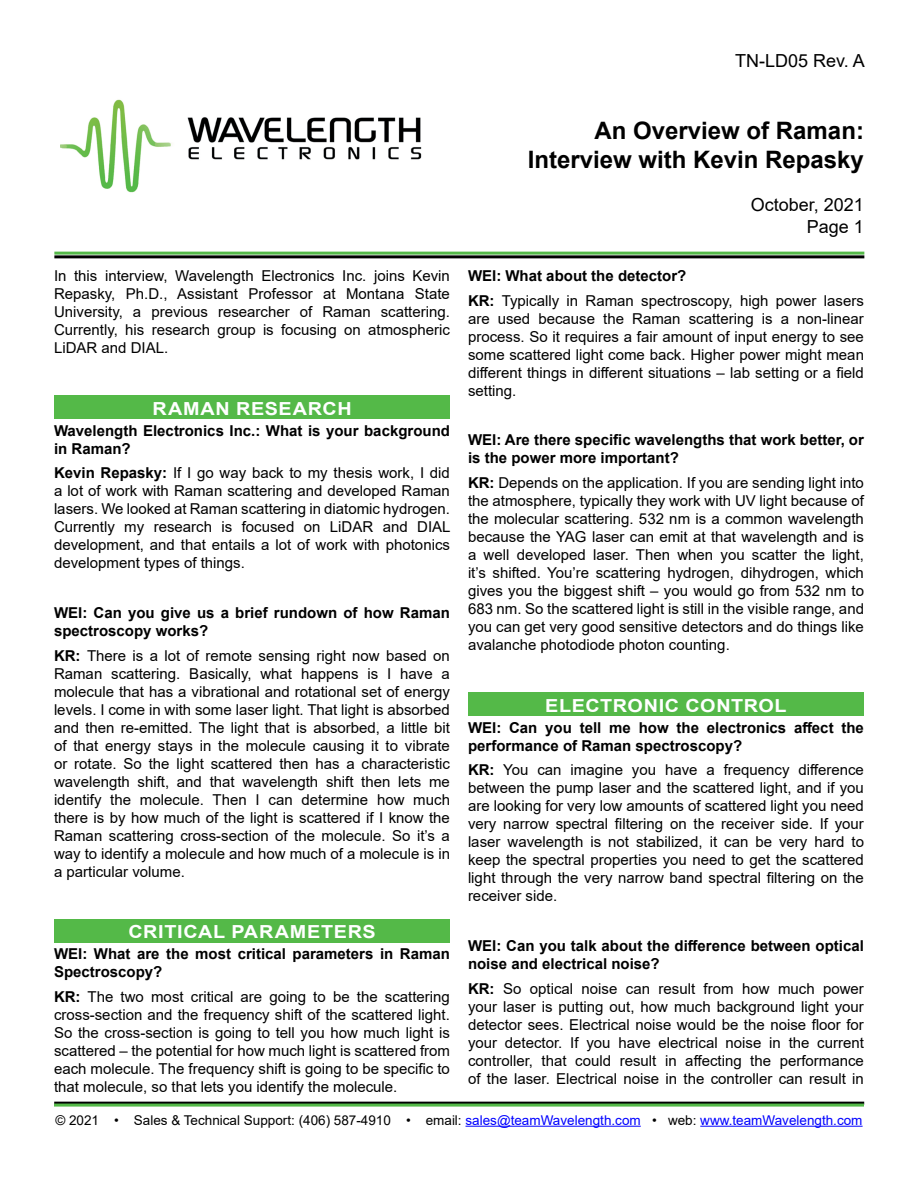
<style>
.page{position:relative;width:918px;height:1188px;background:#fff}
.page>*{position:absolute;margin:0;border:0;box-sizing:border-box;transform-origin:0 0}
.t1{font:700 24px/28.8px "Arial";color:#000;text-align:right}
.t2{font:700 18px "Arial";letter-spacing:.035em;color:#fff;scale:1.1 1}
.t3{font:18px/21.6px "Arial";color:#000;text-align:right}
.t4{font:15px/18px "Arial";color:#000;text-align:justify}
.t5{font:700 15px/18px "Arial";color:#000}
.t6{font:13.5px "Arial";color:#000}
.s1{font-weight:700}
.s2{color:#00f}
</style>
<div class="page">
<hr style="left:466px;top:1126px;width:175px;height:1px;background:#00f">
<hr style="left:700px;top:1126px;width:163px;height:1px;background:#00f">
<hr style="left:54px;top:1102px;width:810px;height:3px;background:#000">
<hr style="left:54px;top:1104px;width:810px;height:3px;background:#54b948">
<div style="left:54px;top:395px;width:396px;height:24px;background:#54b948"></div>
<div style="left:54px;top:919px;width:396px;height:24px;background:#54b948"></div>
<img style="left:60px;top:99px;width:362px;height:94px">
<hr style="left:54px;top:255px;width:810px;height:3px;background:#000">
<hr style="left:54px;top:252px;width:810px;height:3px;background:#54b948">
<div style="left:468px;top:692px;width:396px;height:24px;background:#54b948"></div>
<p class="t3" style="left:735px;top:50px;width:131px">TN-LD05 Rev. A</p>
<p class="t4" style="left:54px;top:267px;width:398px">In this interview, Wavelength Electronics Inc. joins Kevin Repasky, Ph.D., Assistant Professor at Montana State University, a previous researcher of Raman scattering.<br>Currently, his research group is focusing on atmospheric LiDAR and DIAL.</p>
<p class="t2" style="left:152px;top:396px;width:183px">RAMAN RESEARCH</p>
<p class="t5" style="left:54px;top:421px;width:398px">Wavelength Electronics Inc.: What is your background in Raman?</p>
<p class="t4" style="left:54px;top:464px;width:398px"><span class="s1">Kevin Repasky:</span> If I go way back to my thesis work, I did a lot of work with Raman scattering and developed Raman lasers. We looked at Raman scattering in diatomic hydrogen.<br>Currently my research is focused on LiDAR and DIAL development, and that entails a lot of work with photonics development types of things.</p>
<p class="t5" style="left:54px;top:604px;width:397px">WEI: Can you give us a brief rundown of how Raman spectroscopy works?</p>
<p class="t4" style="left:54px;top:646px;width:398px"><span class="s1">KR:</span> There is a lot of remote sensing right now based on Raman scattering. Basically, what happens is I have a molecule that has a vibrational and rotational set of energy levels. I come in with some laser light. That light is absorbed and then re-emitted. The light that is absorbed, a little bit of that energy stays in the molecule causing it to vibrate or rotate. So the light scattered then has a characteristic wavelength shift, and that wavelength shift then lets me identify the molecule. Then I can determine how much there is by how much of the light is scattered if I know the Raman scattering cross-section of the molecule. So it’s a way to identify a molecule and how much of a molecule is in a particular volume.</p>
<p class="t2" style="left:128px;top:919px;width:226px">CRITICAL PARAMETERS</p>
<p class="t5" style="left:54px;top:945px;width:397px">WEI: What are the most critical parameters in Raman<br>Spectroscopy?</p>
<p class="t4" style="left:54px;top:987px;width:398px"><span class="s1">KR:</span> The two most critical are going to be the scattering cross-section and the frequency shift of the scattered light.<br>So the cross-section is going to tell you how much light is scattered – the potential for how much light is scattered from each molecule. The frequency shift is going to be specific to that molecule, so that lets you identify the molecule.</p>
<h1 class="t1" style="left:528px;top:117px;width:338px">An Overview of Raman:<br>Interview with Kevin Repasky</h1>
<p class="t3" style="left:751px;top:194px;width:115px">October, 2021<br>Page 1</p>
<p class="t4" style="left:468px;top:263px;width:397px;line-height:24.8px"><span class="s1">WEI: What about the detector?<br>KR:</span> Typically in Raman spectroscopy, high power lasers</p>
<p class="t4" style="left:468px;top:310px;width:398px">are used because the Raman scattering is a non-linear process. So it requires a fair amount of input energy to see some scattered light come back. Higher power might mean different things in different situations – lab setting or a field setting.</p>
<p class="t5" style="left:468px;top:431px;width:397px">WEI: Are there specific wavelengths that work better, or is the power more important?</p>
<p class="t4" style="left:468px;top:474px;width:398px"><span class="s1">KR:</span> Depends on the application. If you are sending light into the atmosphere, typically they work with UV light because of the molecular scattering. 532 nm is a common wavelength because the YAG laser can emit at that wavelength and is a well developed laser. Then when you scatter the light, it’s shifted. You’re scattering hydrogen, dihydrogen, which gives you the biggest shift – you would go from 532 nm to 683 nm. So the scattered light is still in the visible range, and you can get very good sensitive detectors and do things like avalanche photodiode photon counting.</p>
<p class="t2" style="left:545px;top:693px;width:221px">ELECTRONIC CONTROL</p>
<p class="t5" style="left:468px;top:718px;width:397px">WEI: Can you tell me how the electronics affect the performance of Raman spectroscopy?</p>
<p class="t4" style="left:468px;top:761px;width:398px"><span class="s1">KR:</span> You can imagine you have a frequency difference between the pump laser and the scattered light, and if you are looking for very low amounts of scattered light you need very narrow spectral filtering on the receiver side. If your laser wavelength is not stabilized, it can be very hard to keep the spectral properties you need to get the scattered light through the very narrow band spectral filtering on the receiver side.</p>
<p class="t5" style="left:468px;top:937px;width:398px">WEI: Can you talk about the difference between optical noise and electrical noise?</p>
<p class="t4" style="left:468px;top:979px;width:398px"><span class="s1">KR:</span> So optical noise can result from how much power your laser is putting out, how much background light your detector sees. Electrical noise would be the noise floor for your detector. If you have electrical noise in the current controller, that could result in affecting the performance of the laser. Electrical noise in the controller can result in</p>
<p class="t6" style="left:55px;top:1111px;width:809px">© 2021 • Sales &amp; Technical Support: (406) 587-4910 • email: <span class="s2">sales@teamWavelength.com</span> • web: <span class="s2">www.teamWavelength.com</span></p>
</div>
